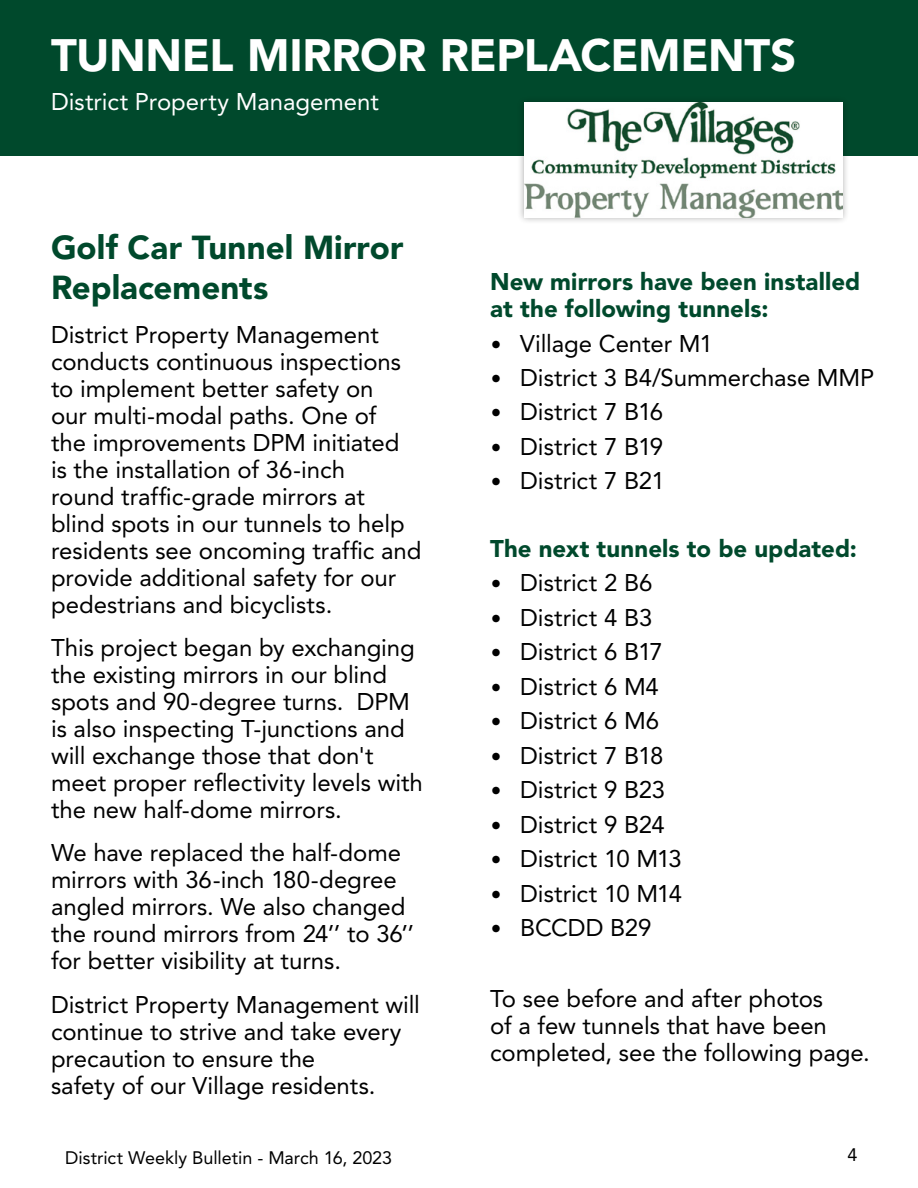
<style>
.page{position:relative;width:918px;height:1188px;background:#fff}
.page>*{position:absolute;margin:0;border:0;box-sizing:border-box;transform-origin:0 0}
.t1{font:900 45px "Avenir LT Std";letter-spacing:-.01em;color:#fff}
.t2{font:900 33px/39.6px "Avenir LT Std";color:#00492c}
.t3{font:24px/27px "Avenir LT Std";letter-spacing:-.005em;color:#000}
.t4{font:900 24px/27px "Avenir LT Std";letter-spacing:.005em;color:#00492c}
.t5{font:24px "Avenir LT Std";color:#fff}
.t6{font:18px "Avenir LT Std";color:#000}
.s1{font-family:"Calibri"}
</style>
<div class="page">
<div style="left:0;top:0;width:918px;height:155px;background:#00492c"></div>
<div style="left:517px;top:96px;width:333px;height:129px;background:#000;opacity:.32"></div>
<img style="left:524px;top:103px;width:319px;height:114px">
<h1 class="t1" style="left:51px;top:28px;width:747px">TUNNEL MIRROR REPLACEMENTS</h1>
<p class="t5" style="left:51px;top:88px;width:329px">District Property Management</p>
<h2 class="t2" style="left:51px;top:228px;width:354px">Golf Car Tunnel Mirror<br>Replacements</h2>
<p class="t3" style="left:51px;top:321px;width:372px">District Property Management conducts continuous inspections to implement better safety on<br>our multi-modal paths. One of<br>the improvements DPM initiated is the installation of 36-inch<br>round traffic-grade mirrors at blind spots in our tunnels to help residents see oncoming traffic and provide additional safety for our pedestrians and bicyclists.</p>
<p class="t3" style="left:51px;top:634px;width:374px">This project began by exchanging the existing mirrors in our blind spots and 90-degree turns. DPM is also inspecting T-junctions and will exchange those that don't meet proper reflectivity levels with the new half-dome mirrors.</p>
<p class="t3" style="left:51px;top:840px;width:365px">We have replaced the half-dome mirrors with 36-inch 180-degree angled mirrors. We also changed the round mirrors from 24’’ to 36’’ for better visibility at turns.</p>
<p class="t3" style="left:51px;top:991px;width:371px">District Property Management will continue to strive and take every precaution to ensure the<br>safety of our Village residents.</p>
<p class="t4" style="left:490px;top:268px;width:372px">New mirrors have been installed at the following tunnels:</p>
<p class="t3" style="left:490px;top:330px;width:224px"><span class="s1">•</span> Village Center M1</p>
<p class="t3" style="left:490px;top:364px;width:386px"><span class="s1">•</span> District 3 B4/Summerchase MMP</p>
<p class="t3" style="left:490px;top:399px;width:174px"><span class="s1">•</span> District 7 B16</p>
<p class="t3" style="left:490px;top:433px;width:174px"><span class="s1">•</span> District 7 B19</p>
<p class="t3" style="left:490px;top:468px;width:176px"><span class="s1">•</span> District 7 B21</p>
<p class="t4" style="left:490px;top:535px;width:368px">The next tunnels to be updated:</p>
<p class="t3" style="left:490px;top:570px;width:164px"><span class="s1">•</span> District 2 B6</p>
<p class="t3" style="left:490px;top:604px;width:164px"><span class="s1">•</span> District 4 B3</p>
<p class="t3" style="left:490px;top:639px;width:174px"><span class="s1">•</span> District 6 B17</p>
<p class="t3" style="left:490px;top:673px;width:170px"><span class="s1">•</span> District 6 M4</p>
<p class="t3" style="left:490px;top:708px;width:170px"><span class="s1">•</span> District 6 M6</p>
<p class="t3" style="left:490px;top:742px;width:175px"><span class="s1">•</span> District 7 B18</p>
<p class="t3" style="left:490px;top:777px;width:177px"><span class="s1">•</span> District 9 B23</p>
<p class="t3" style="left:490px;top:811px;width:176px"><span class="s1">•</span> District 9 B24</p>
<p class="t3" style="left:490px;top:846px;width:193px"><span class="s1">•</span> District 10 M13</p>
<p class="t3" style="left:490px;top:880px;width:193px"><span class="s1">•</span> District 10 M14</p>
<p class="t3" style="left:490px;top:915px;width:163px"><span class="s1">•</span> BCCDD B29</p>
<p class="t3" style="left:490px;top:985px;width:381px">To see before and after photos<br>of a few tunnels that have been completed, see the following page.</p>
<p class="t6" style="left:65px;top:1148px;width:328px">District Weekly Bulletin - March 16, 2023</p>
<p class="t6" style="left:847px;top:1144px;width:12px">4</p>
</div>
